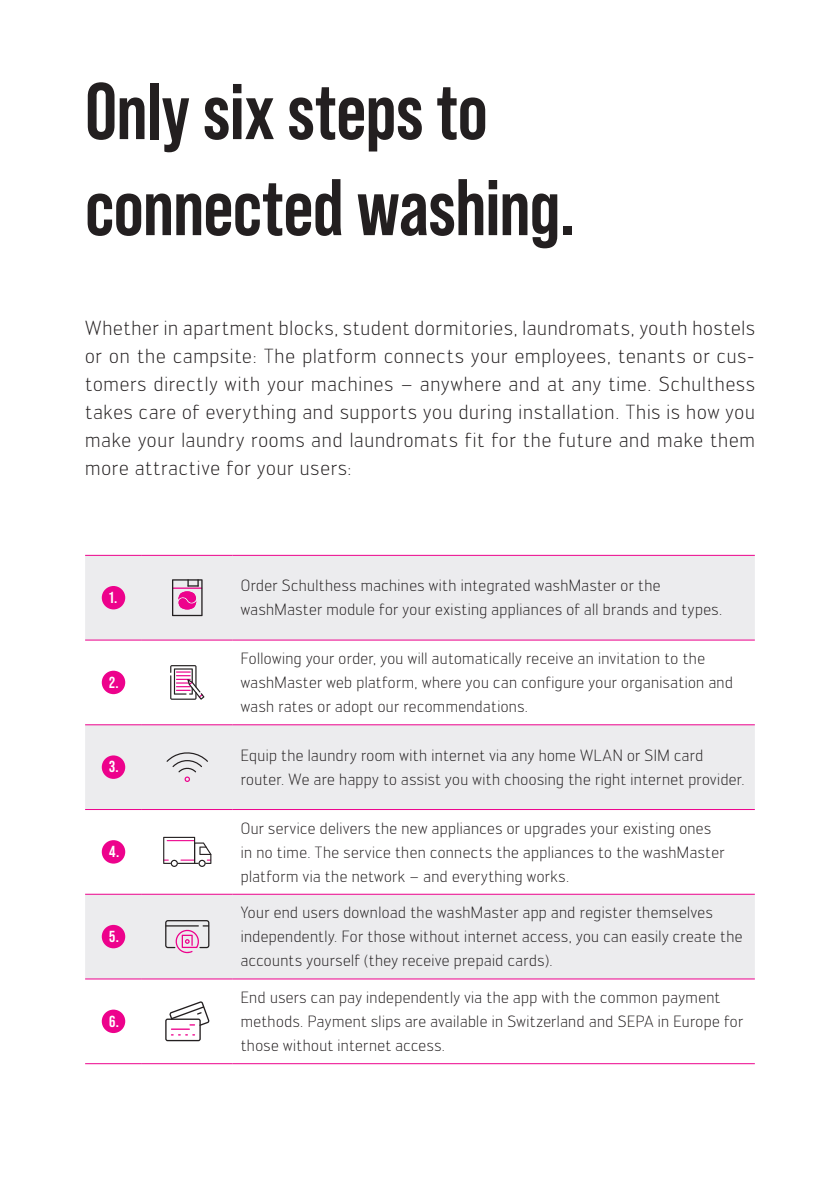
<style>
.page{position:relative;width:840px;height:1191px;background:#fff}
.page>*{position:absolute;margin:0;border:0;box-sizing:border-box;transform-origin:0 0}
.t1{font:700 80px/96px "Bebas Neue Pro";letter-spacing:-.01em;color:#231f20}
.t2{font:300 20px/28px "Engel";letter-spacing:.04em;color:#231f20;text-align:justify}
.t3{font:300 16px/24px "Engel";letter-spacing:.025em;color:#231f20}
.t4{font:700 16px "Bebas Neue Pro";color:#fff}
</style>
<div class="page">
<svg style="left:85px;top:556px;width:669px;height:422px;fill:#ececee"></svg>
<hr style="left:85px;top:555px;width:57px;height:1px;background:#ed028c">
<hr style="left:142px;top:555px;width:90px;height:1px;background:#ed028c">
<hr style="left:232px;top:555px;width:522px;height:1px;background:#ed028c">
<hr style="left:85px;top:639px;width:57px;height:1px;background:#ed028c">
<hr style="left:142px;top:639px;width:90px;height:1px;background:#ed028c">
<hr style="left:232px;top:639px;width:522px;height:1px;background:#ed028c">
<hr style="left:85px;top:724px;width:57px;height:1px;background:#ed028c">
<hr style="left:142px;top:724px;width:90px;height:1px;background:#ed028c">
<hr style="left:232px;top:724px;width:522px;height:1px;background:#ed028c">
<hr style="left:85px;top:809px;width:57px;height:1px;background:#ed028c">
<hr style="left:142px;top:809px;width:90px;height:1px;background:#ed028c">
<hr style="left:232px;top:809px;width:522px;height:1px;background:#ed028c">
<hr style="left:85px;top:893px;width:57px;height:1px;background:#ed028c">
<hr style="left:142px;top:893px;width:90px;height:1px;background:#ed028c">
<hr style="left:232px;top:893px;width:522px;height:1px;background:#ed028c">
<hr style="left:85px;top:978px;width:57px;height:1px;background:#ed028c">
<hr style="left:142px;top:978px;width:90px;height:1px;background:#ed028c">
<hr style="left:232px;top:978px;width:522px;height:1px;background:#ed028c">
<hr style="left:85px;top:1063px;width:57px;height:1px;background:#ed028c">
<hr style="left:142px;top:1063px;width:90px;height:1px;background:#ed028c">
<hr style="left:232px;top:1063px;width:522px;height:1px;background:#ed028c">
<div style="left:102px;top:586px;width:23px;height:23px;background:#ed028c;border-radius:50%"></div>
<svg style="left:172px;top:579px;width:30px;height:37px"></svg>
<div style="left:102px;top:670px;width:23px;height:24px;background:#ed028c;border-radius:50%"></div>
<svg style="left:170px;top:665px;width:34px;height:35px"></svg>
<div style="left:102px;top:755px;width:23px;height:24px;background:#ed028c;border-radius:50%"></div>
<svg style="left:166px;top:749px;width:42px;height:33px"></svg>
<div style="left:102px;top:840px;width:23px;height:23px;background:#ed028c;border-radius:50%"></div>
<svg style="left:163px;top:837px;width:48px;height:30px"></svg>
<div style="left:102px;top:925px;width:23px;height:23px;background:#ed028c;border-radius:50%"></div>
<svg style="left:165px;top:920px;width:44px;height:33px"></svg>
<hr style="left:165px;top:925px;width:34px;height:1px;background:#231f20">
<div style="left:102px;top:1009px;width:23px;height:24px;background:#ed028c;border-radius:50%"></div>
<svg style="left:165px;top:1001px;width:44px;height:40px"></svg>
<h1 class="t1" style="left:85px;top:69px;width:491px">Only six steps to connected washing.</h1>
<p class="t2" style="left:85px;top:316px;width:671px">Whether in apartment blocks, student dormitories, laundromats, youth hostels or on the campsite: The platform connects your employees, tenants or cus&shy;tomers directly with your machines – anywhere and at any time. Schulthess takes care of everything and supports you during installation. This is how you make your laundry rooms and laundromats fit for the future and make them more attractive for your users:</p>
<p class="t4" style="left:109px;top:592px;width:10px">1.</p>
<p class="t4" style="left:109px;top:676px;width:11px">2.</p>
<p class="t4" style="left:109px;top:761px;width:11px">3.</p>
<p class="t4" style="left:109px;top:845px;width:12px">4.</p>
<p class="t4" style="left:109px;top:930px;width:11px">5.</p>
<p class="t4" style="left:109px;top:1015px;width:11px">6.</p>
<p class="t3" style="left:240px;top:575px;width:483px">Order Schulthess machines with integrated washMaster or the washMaster module for your existing appliances of all brands and types.</p>
<p class="t3" style="left:240px;top:648px;width:493px">Following your order, you will automatically receive an invitation to the washMaster web platform, where you can configure your organisation and wash rates or adopt our recommendations.</p>
<p class="t3" style="left:240px;top:745px;width:505px">Equip the laundry room with internet via any home WLAN or SIM card router. We are happy to assist you with choosing the right internet provider.</p>
<p class="t3" style="left:240px;top:817px;width:485px">Our service delivers the new appliances or upgrades your existing ones in no time. The service then connects the appliances to the washMaster platform via the network – and everything works.</p>
<p class="t3" style="left:240px;top:902px;width:503px">Your end users download the washMaster app and register themselves independently. For those without internet access, you can easily create the accounts yourself (they receive prepaid cards).</p>
<p class="t3" style="left:240px;top:987px;width:503px">End users can pay independently via the app with the common payment methods. Payment slips are available in Switzerland and SEPA in Europe for those without internet access.</p>
</div>
